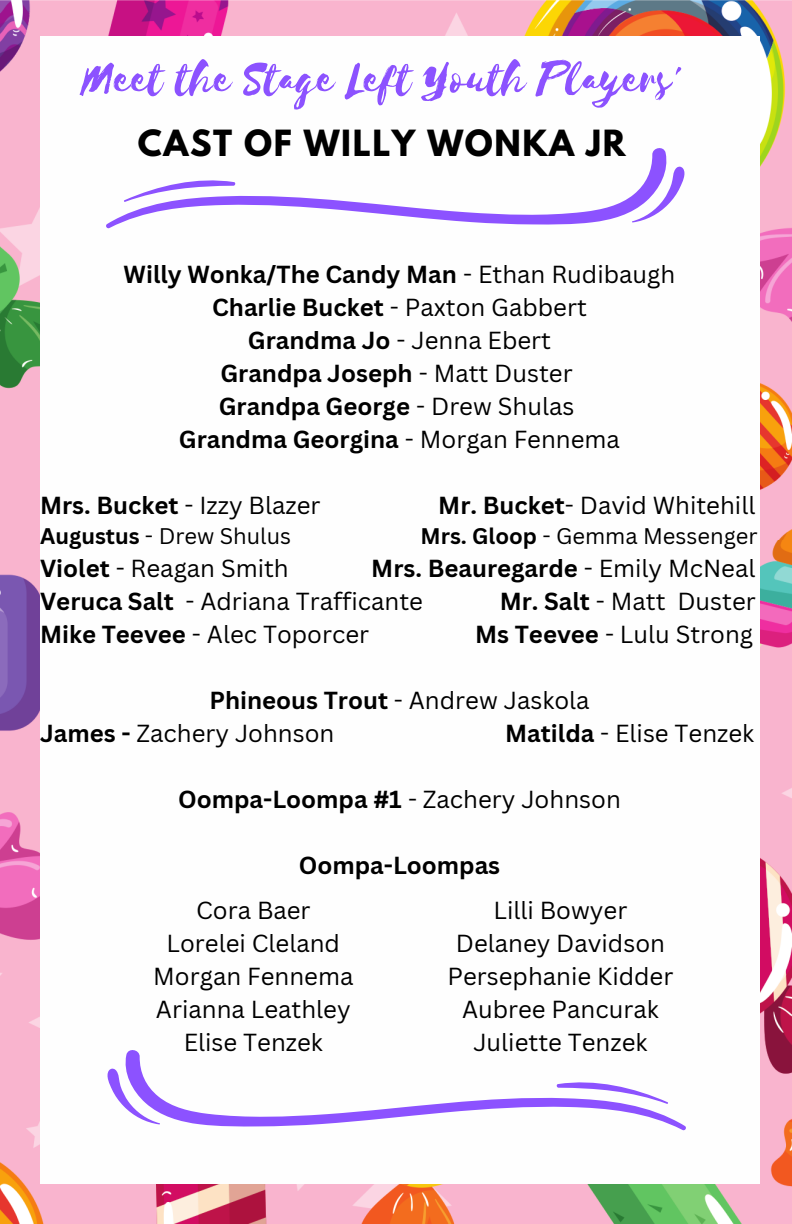
<style>
.page{position:relative;width:792px;height:1224px;background:#fff}
.page>*{position:absolute;margin:0;border:0;box-sizing:border-box;transform-origin:0 0}
.t1{font:51.4px "Selima";color:#8c52ff}
.t2{font:700 32px "League Spartan";letter-spacing:.05em;color:#000}
.t3{font:24px/33px "Canva Sans";color:#000}
.t4{font:700 24px/33px "Canva Sans";color:#000;text-align:center}
.t5{font:22px "Canva Sans";color:#000}
.s1{font-weight:400}
.s2{font-weight:700}
</style>
<div class="page">
<img style="left:0;top:0;width:356px;height:541px">
<img style="left:356px;top:0;width:436px;height:541px">
<img style="left:0;top:541px;width:40px;height:541px">
<img style="left:760px;top:541px;width:32px;height:541px">
<img style="left:0;top:1082px;width:792px;height:142px">
<div style="left:40px;top:36px;width:719px;height:1148px;background:#fefefe"></div>
<svg style="left:106px;top:148px;width:561px;height:81px"></svg>
<svg style="left:124px;top:177px;width:112px;height:25px"></svg>
<svg style="left:632px;top:166px;width:53px;height:57px"></svg>
<svg style="left:125px;top:1050px;width:561px;height:81px"></svg>
<svg style="left:556px;top:1079px;width:112px;height:25px"></svg>
<svg style="left:107px;top:1068px;width:53px;height:57px"></svg>
<h1 class="t1" style="left:83px;top:51px;width:600px">Meet the Stage Left Youth Players'</h1>
<h2 class="t2" style="left:138px;top:127px;width:489px">CAST OF WILLY WONKA JR</h2>
<p class="t4" style="left:124px;top:257px;width:553px">Willy Wonka/The Candy Man <span class="s1">- Ethan Rudibaugh<br></span>Charlie Bucket <span class="s1">- Paxton Gabbert<br></span>Grandma Jo <span class="s1">- Jenna Ebert<br></span>Grandpa Joseph <span class="s1">- Matt Duster<br></span>Grandpa George <span class="s1">- Drew Shulas<br></span>Grandma Georgina <span class="s1">- Morgan Fennema</span></p>
<p class="t3" style="left:40px;top:488px;width:282px"><span class="s2">Mrs. Bucket</span> - Izzy Blazer</p>
<p class="t3" style="left:438px;top:488px;width:319px"><span class="s2">Mr. Bucket</span>- David Whitehill</p>
<p class="t5" style="left:40px;top:520px;width:253px"><span class="s2">Augustus</span> - Drew Shulus</p>
<p class="t5" style="left:420px;top:520px;width:339px"><span class="s2">Mrs. Gloop</span> - Gemma Messenger</p>
<p class="t3" style="left:40px;top:551px;width:250px"><span class="s2">Violet</span> - Reagan Smith</p>
<p class="t3" style="left:40px;top:551px;width:717px;text-indent:331px"><span class="s2">Mrs. Beauregarde</span> - Emily McNeal<br><span class="s2">Veruca Salt</span> - Adriana Trafficante</p>
<p class="t3" style="left:500px;top:584px;width:258px"><span class="s2">Mr. Salt</span> - Matt Duster</p>
<p class="t3" style="left:40px;top:617px;width:331px"><span class="s2">Mike Teevee</span> - Alec Toporcer</p>
<p class="t3" style="left:475px;top:617px;width:280px"><span class="s2">Ms Teevee</span> - Lulu Strong</p>
<p class="t3" style="left:40px;top:683px;width:551px;text-indent:169px"><span class="s2">Phineous Trout</span> - Andrew Jaskola<br><span class="s2">James -</span> Zachery Johnson</p>
<p class="t3" style="left:505px;top:716px;width:251px"><span class="s2">Matilda</span> - Elise Tenzek</p>
<p class="t3" style="left:178px;top:782px;width:444px"><span class="s2">Oompa-Loompa #1</span> - Zachery Johnson</p>
<p class="t4" style="left:299px;top:848px;width:203px">Oompa-Loompas</p>
<p class="t3" style="left:153px;top:894px;width:202px;text-align:center">Cora Baer<br>Lorelei Cleland<br>Morgan Fennema<br>Arianna Leathley<br>Elise Tenzek</p>
<p class="t3" style="left:448px;top:894px;width:227px;text-align:center">Lilli Bowyer<br>Delaney Davidson<br>Persephanie Kidder<br>Aubree Pancurak<br>Juliette Tenzek</p>
</div>
